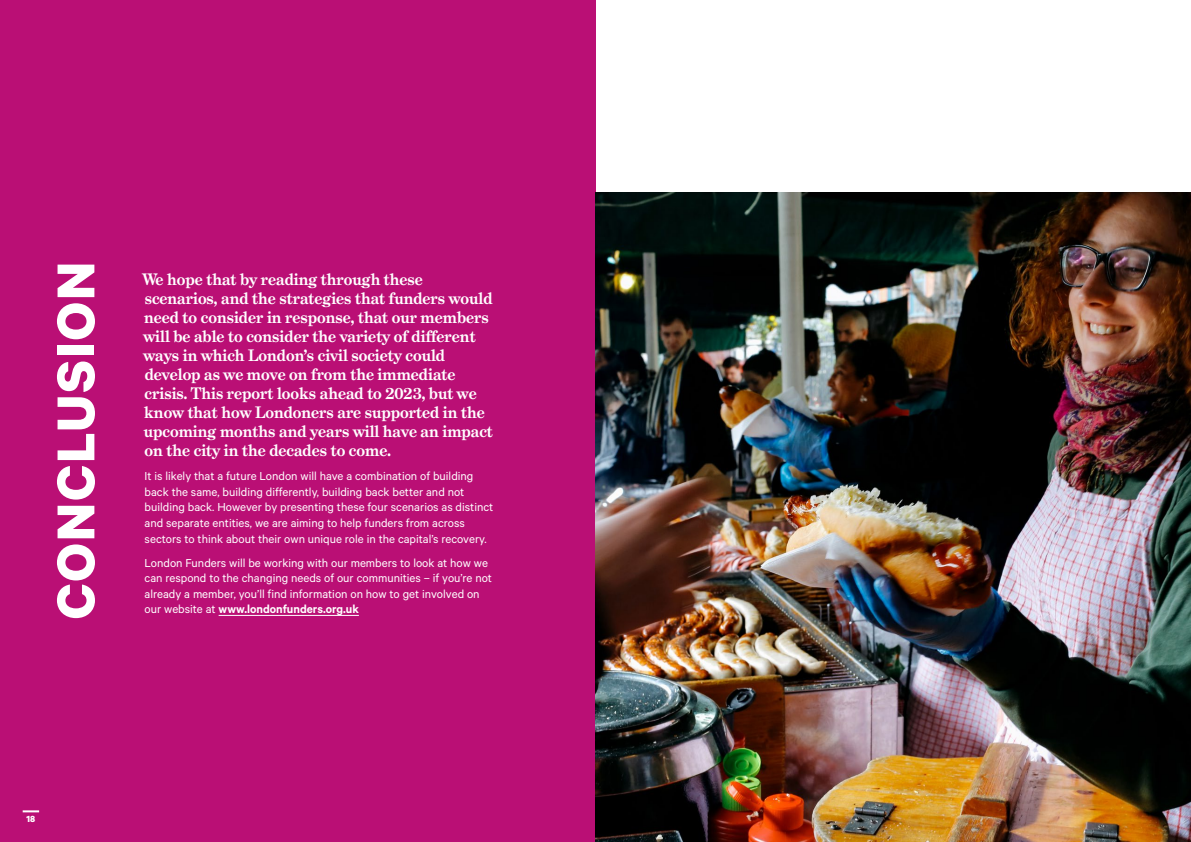
<style>
.page{position:relative;width:1191px;height:842px;background:#fff}
.page>*{position:absolute;margin:0;border:0;box-sizing:border-box;transform-origin:0 0}
.t1{font:700 60px "Calibre";letter-spacing:.035em;color:#fff}
.t2{font:700 16px/19px "Grad";color:#fff}
.t3{font:13px/15.6px "Calibre";color:#fff}
.t4{font:600 13px "Calibre";color:#fff}
.t5{font:700 10px "Calibre";color:#fff}
.s1{font-weight:400}
</style>
<div class="page">
<div style="left:0;top:0;width:595px;height:842px;background:#ba0f75"></div>
<hr style="left:219px;top:615px;width:140px;height:1px;background:#fff">
<svg style="left:23px;top:810px;width:16px;height:2px"></svg>
<img style="left:595px;top:193px;width:596px;height:649px">
<h1 class="t1" style="left:39px;top:619px;width:359px;rotate:-90deg">CONCLUSION</h1>
<p class="t2" style="left:142px;top:270px;width:352px">We hope that by reading through these scenarios, and the strategies that funders would need to consider in response, that our members will be able to consider the variety of different ways in which London’s civil society could develop as we move on from the immediate crisis. This report looks ahead to 2023, but we know that how Londoners are supported in the upcoming months and years will have an impact on the city in the decades to come.</p>
<p class="t3" style="left:144px;top:468px;width:350px">It is likely that a future London will have a combination of building back the same, building differently, building back better and not building back. However by presenting these four scenarios as distinct and separate entities, we are aiming to help funders from across sectors to think about their own unique role in the capital’s recovery.</p>
<p class="t3" style="left:144px;top:554px;width:349px">London Funders will be working with our members to look at how we can respond to the changing needs of our communities – if you’re not already a member, you’ll find information on how to get involved on</p>
<p class="t4" style="left:145px;top:602px;width:216px"><span class="s1">our website at</span> www.londonfunders.org.uk</p>
<p class="t5" style="left:27px;top:812px;width:10px">18</p>
</div>
